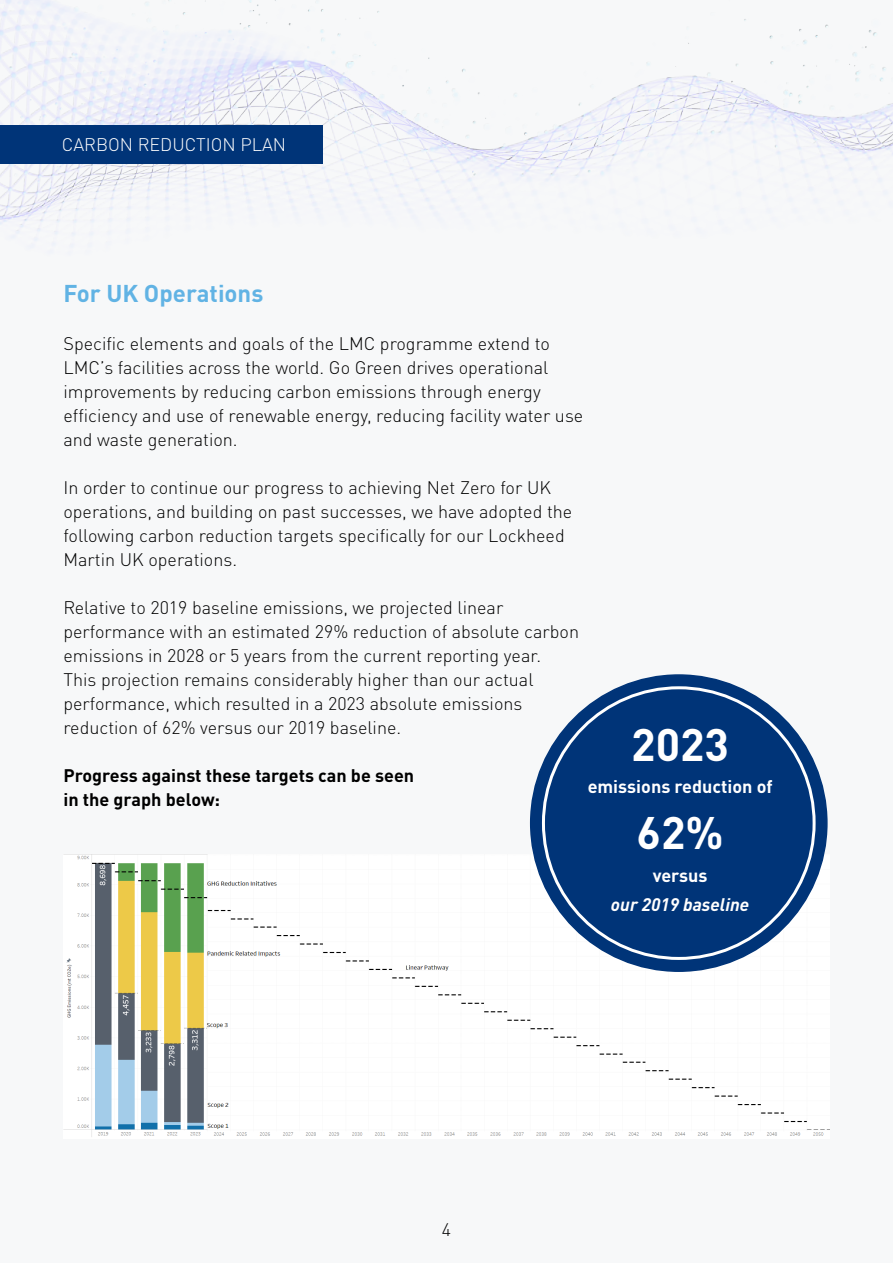
<style>
.page{position:relative;width:893px;height:1263px;background:#f7f8f9}
.page>*{position:absolute;margin:0;border:0;box-sizing:border-box;transform-origin:0 0}
.t1{font:700 45px/87.8px "DINOT";color:#fff}
.t2{font:700 24px "DINOT";color:#61b3e4}
.t3{font:300 18px/24px "DINOT";color:#000}
.t4{font:700 18px/24px "DINOT";color:#000}
.t5{font:700 18px "DINOT";color:#fff}
.t6{font:300 18px "DINOT";color:#fff}
.t7{font:italic 700 18px "DINOT";color:#fff}
</style>
<div class="page">
<img style="left:0;top:0;width:893px;height:240px">
<div style="left:0;top:125px;width:322px;height:39px;background:#003478"></div>
<img style="left:64px;top:855px;width:765px;height:282px">
<div style="left:531px;top:675px;width:296px;height:296px;background:#003478;border-radius:50%"></div>
<p class="t6" style="left:62px;top:131px;width:226px">CARBON REDUCTION PLAN</p>
<h2 class="t2" style="left:63px;top:275px;width:201px">For UK Operations</h2>
<p class="t3" style="left:63px;top:330px;width:521px">Specific elements and goals of the LMC programme extend to LMC’s facilities across the world. Go Green drives operational improvements by reducing carbon emissions through energy efficiency and use of renewable energy, reducing facility water use and waste generation.</p>
<p class="t3" style="left:63px;top:474px;width:510px">In order to continue our progress to achieving Net Zero for UK operations, and building on past successes, we have adopted the following carbon reduction targets specifically for our Lockheed Martin UK operations.</p>
<p class="t3" style="left:63px;top:594px;width:517px">Relative to 2019 baseline emissions, we projected linear performance with an estimated 29% reduction of absolute carbon emissions in 2028 or 5 years from the current reporting year.<br>This projection remains considerably higher than our actual performance, which resulted in a 2023 absolute emissions reduction of 62% versus our 2019 baseline.</p>
<p class="t4" style="left:63px;top:762px;width:352px">Progress against these targets can be seen in the graph below:</p>
<p class="t5" style="left:588px;top:772px;width:186px">emissions reduction of</p>
<h1 class="t1" style="left:631px;top:697px;width:99px">2023<br>62%</h1>
<p class="t3" style="left:442px;top:1216px;width:11px">4</p>
<p class="t5" style="left:653px;top:861px;width:56px">versus</p>
<p class="t7" style="left:611px;top:891px;width:140px">our 2019 baseline</p>
</div>
